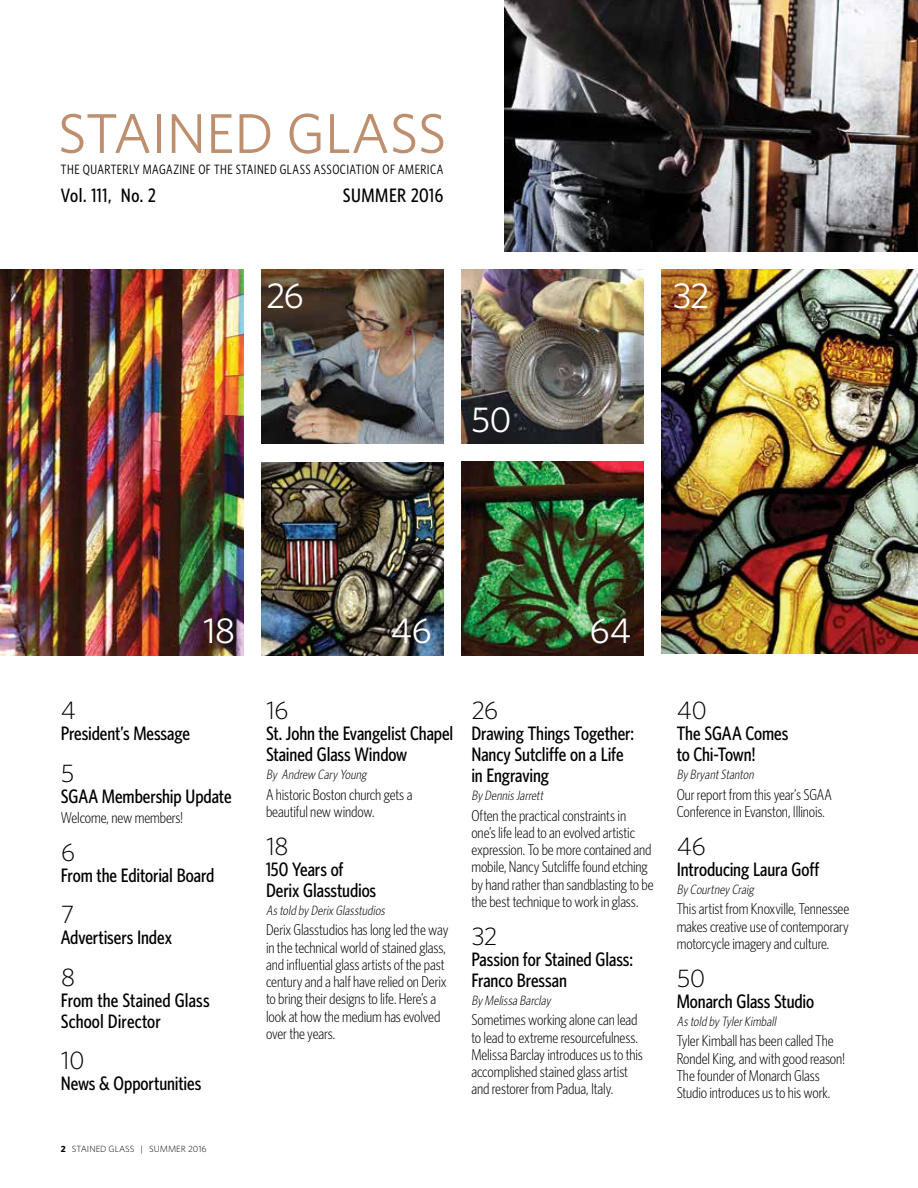
<style>
.page{position:relative;width:918px;height:1188px;background:#fff}
.page>*{position:absolute;margin:0;border:0;box-sizing:border-box;transform-origin:0 0}
.t1{font:56.25px "Whitney";letter-spacing:-.005em;color:#bd8f6f}
.t2{font:36px "Whitney";letter-spacing:-.03em;color:#fff}
.t3{font:300 25.5px "Whitney";letter-spacing:-.03em;color:#000}
.t4{font:500 19.5px/21px "Whitney Condensed";letter-spacing:-.005em;color:#000}
.t5{font:500 19.5px "Whitney Condensed";letter-spacing:.025em;color:#000}
.t6{font:300 15.75px/17.2px "Whitney Condensed";letter-spacing:-.01em;color:#000}
.t7{font:italic 300 13.5px "Whitney Condensed";color:#000}
.t8{font:13.5px "Whitney Condensed";letter-spacing:.035em;color:#000}
.t9{font:300 9px "Whitney";color:#000}
.s1{font-weight:700}
</style>
<div class="page">
<img style="left:261px;top:269px;width:182px;height:175px">
<img style="left:504px;top:0;width:414px;height:251px">
<img style="left:662px;top:269px;width:256px;height:385px">
<img style="left:461px;top:269px;width:183px;height:175px">
<img style="left:461px;top:462px;width:183px;height:193px">
<img style="left:0;top:269px;width:244px;height:386px">
<img style="left:261px;top:462px;width:182px;height:193px">
<h1 class="t1" style="left:58px;top:96px;width:390px">STAINED GLASS</h1>
<p class="t4" style="left:61px;top:184px;width:96px">Vol. 111, No. 2</p>
<p class="t5" style="left:343px;top:184px;width:102px">SUMMER 2016</p>
<p class="t8" style="left:61px;top:161px;width:384px">THE QUARTERLY MAGAZINE OF THE STAINED GLASS ASSOCIATION OF AMERICA</p>
<h2 class="t2" style="left:266px;top:272px;width:40px">26</h2>
<h2 class="t2" style="left:471px;top:396px;width:42px">50</h2>
<h2 class="t2" style="left:673px;top:272px;width:38px">32</h2>
<h2 class="t2" style="left:203px;top:607px;width:34px">18</h2>
<h2 class="t2" style="left:590px;top:607px;width:43px">64</h2>
<h2 class="t2" style="left:391px;top:607px;width:43px">46</h2>
<h3 class="t3" style="left:61px;top:694px;width:17px">4</h3>
<p class="t4" style="left:61px;top:722px;width:131px">President’s Message</p>
<h3 class="t3" style="left:61px;top:756px;width:15px">5</h3>
<p class="t4" style="left:61px;top:785px;width:172px">SGAA Membership Update</p>
<p class="t6" style="left:61px;top:809px;width:124px">Welcome, new members!</p>
<h3 class="t3" style="left:61px;top:835px;width:16px">6</h3>
<p class="t4" style="left:61px;top:864px;width:155px">From the Editorial Board</p>
<h3 class="t3" style="left:61px;top:898px;width:15px">7</h3>
<p class="t4" style="left:61px;top:926px;width:113px">Advertisers Index</p>
<h3 class="t3" style="left:61px;top:960px;width:16px">8</h3>
<p class="t4" style="left:61px;top:989px;width:150px">From the Stained Glass<br>School Director</p>
<h3 class="t3" style="left:61px;top:1043px;width:25px">10</h3>
<p class="t4" style="left:61px;top:1072px;width:142px">News &amp; Opportunities</p>
<p class="t9" style="left:61px;top:1143px;width:147px"><span class="s1">2</span> STAINED GLASS | SUMMER 2016</p>
<h3 class="t3" style="left:266px;top:694px;width:24px">16</h3>
<p class="t4" style="left:266px;top:722px;width:189px">St. John the Evangelist Chapel<br>Stained Glass Window</p>
<p class="t7" style="left:266px;top:767px;width:105px">By Andrew CaryYoung</p>
<p class="t6" style="left:266px;top:785px;width:148px">A historic Boston church gets a beautiful new window.</p>
<h3 class="t3" style="left:266px;top:829px;width:24px">18</h3>
<p class="t4" style="left:266px;top:858px;width:112px">150 Years of<br>Derix Glasstudios</p>
<p class="t7" style="left:266px;top:903px;width:123px">Astold byDerixGlasstudios</p>
<p class="t6" style="left:266px;top:921px;width:184px">Derix Glasstudios has long led the way in the technical world of stained glass, and influential glass artists of the past century and a half have relied on Derix to bring their designs to life. Here’s a look at how the medium has evolved over the years.</p>
<h3 class="t3" style="left:471px;top:694px;width:29px">26</h3>
<p class="t4" style="left:471px;top:722px;width:164px">Drawing Things Together:<br>Nancy Sutcliffe on a Life in Engraving</p>
<p class="t7" style="left:471px;top:788px;width:76px">ByDennisJarrett</p>
<p class="t6" style="left:471px;top:806px;width:184px">Often the practical constraints in one’s life lead to an evolved artistic expression. To be more contained and mobile, Nancy Sutcliffe found etching by hand rather than sandblasting to be the best technique to work in glass.</p>
<h3 class="t3" style="left:471px;top:919px;width:28px">32</h3>
<p class="t4" style="left:471px;top:948px;width:163px">Passion for Stained Glass:<br>Franco Bressan</p>
<p class="t7" style="left:471px;top:993px;width:84px">ByMelissaBarclay</p>
<p class="t6" style="left:471px;top:1011px;width:173px">Sometimes working alone can lead to lead to extreme resourcefulness.<br>Melissa Barclay introduces us to this accomplished stained glass artist and restorer from Padua, Italy.</p>
<h3 class="t3" style="left:677px;top:694px;width:32px">40</h3>
<p class="t4" style="left:677px;top:722px;width:113px">The SGAA Comes to Chi-Town!</p>
<p class="t7" style="left:677px;top:767px;width:81px">ByBryantStanton</p>
<p class="t6" style="left:677px;top:785px;width:157px">Our report from this year’s SGAA<br>Conference in Evanston, Illinois.</p>
<h3 class="t3" style="left:677px;top:829px;width:31px">46</h3>
<p class="t4" style="left:677px;top:858px;width:144px">Introducing Laura Goff</p>
<p class="t7" style="left:677px;top:882px;width:81px">ByCourtneyCraig</p>
<p class="t6" style="left:677px;top:900px;width:174px;text-align:justify">This artist from Knoxville, Tennessee makes creative use of contemporary motorcycle imagery and culture.</p>
<h3 class="t3" style="left:677px;top:961px;width:30px">50</h3>
<p class="t4" style="left:677px;top:990px;width:139px">Monarch Glass Studio</p>
<p class="t7" style="left:677px;top:1014px;width:104px">Astold byTylerKimball</p>
<p class="t6" style="left:677px;top:1032px;width:170px">Tyler Kimball has been called The<br>Rondel King, and with good reason!<br>The founder of Monarch Glass<br>Studio introduces us to his work.</p>
</div>
